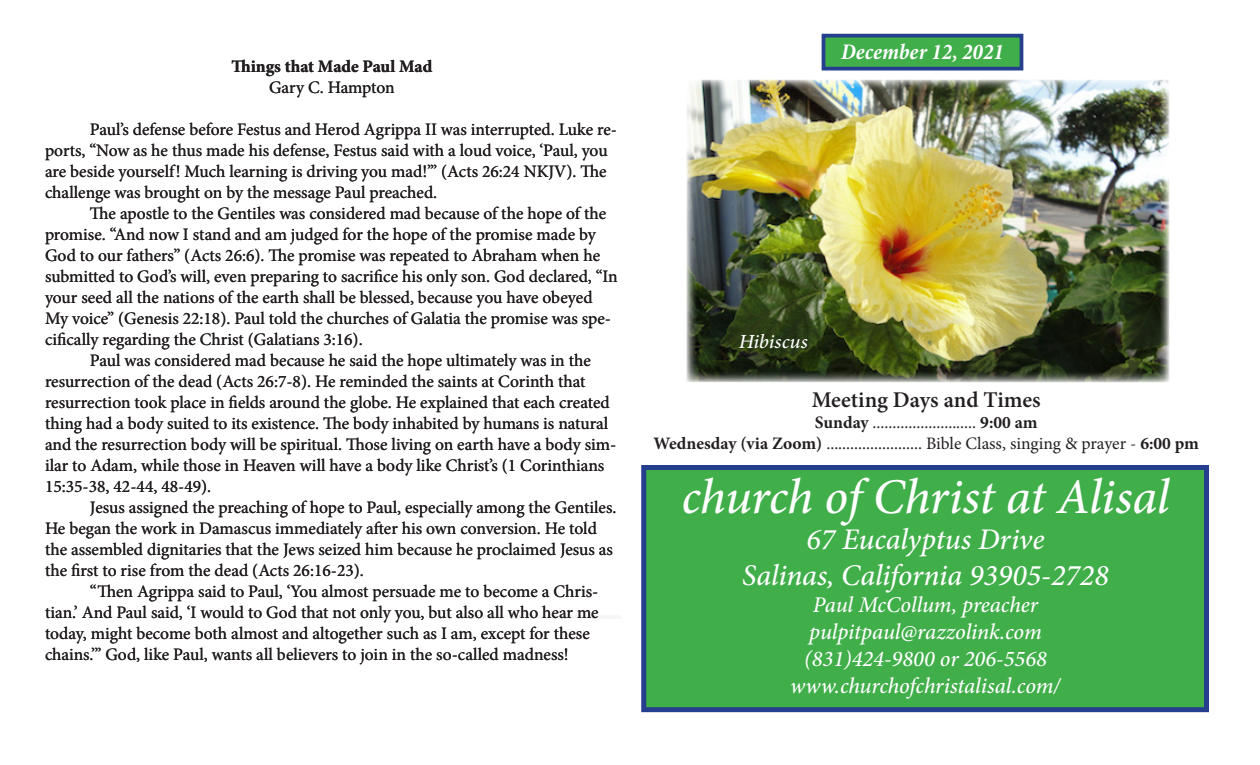
<style>
.page{position:relative;width:1260px;height:765px;background:#fff}
.page>*{position:absolute;margin:0;border:0;box-sizing:border-box;transform-origin:0 0}
.t1{font:italic 500 50px "Minion Pro";letter-spacing:-.01em;color:#fff}
.t2{font:italic 500 30px "Minion Pro";letter-spacing:-.005em;color:#fff}
.t3{font:italic 500 22.5px "Minion Pro";letter-spacing:-.01em;color:#fff}
.t4{font:600 22.5px "Minion Pro";color:#231f20}
.t5{font:italic 700 condensed 22.5px "Minion Pro";color:#fff}
.t6{font:italic 500 20.12px "Minion Pro";color:#fff}
.t7{font:17.5px/21px "Minion Pro";color:#231f20}
.t8{font:700 17.5px "Minion Pro";color:#231f20}
.s1{font-weight:700}
</style>
<div class="page">
<div style="left:641px;top:465px;width:568px;height:247px;background:#40ae49;border:5px solid #253f8e"></div>
<div style="left:822px;top:34px;width:201px;height:37px;background:#40ae49;border:4px solid #253f8e"></div>
<img style="left:686px;top:80px;width:484px;height:302px">
<div style="left:455px;top:614px;width:168px;height:5px;background:#f6f6f6"></div>
<p class="t8" style="left:231px;top:54px;width:202px">Things that Made Paul Mad</p>
<p class="t7" style="left:269px;top:77px;width:127px">Gary C. Hampton</p>
<p class="t7" style="left:45px;top:119px;width:574px;text-indent:45px">Paul’s defense before Festus and Herod Agrippa II was interrupted. Luke re&shy;ports, “Now as he thus made his defense, Festus said with a loud voice, ‘Paul, you are beside yourself! Much learning is driving you mad!’” (Acts 26:24 NKJV). The challenge was brought on by the message Paul preached.</p>
<p class="t7" style="left:45px;top:203px;width:574px;text-indent:45px">The apostle to the Gentiles was considered mad because of the hope of the promise. “And now I stand and am judged for the hope of the promise made by God to our fathers” (Acts 26:6). The promise was repeated to Abraham when he submitted to God’s will, even preparing to sacrifice his only son. God declared, “In your seed all the nations of the earth shall be blessed, because you have obeyed My voice” (Genesis 22:18). Paul told the churches of Galatia the promise was spe&shy;cifically regarding the Christ (Galatians 3:16).</p>
<p class="t7" style="left:45px;top:350px;width:573px;text-indent:45px">Paul was considered mad because he said the hope ultimately was in the resurrection of the dead (Acts 26:7-8). He reminded the saints at Corinth that resurrection took place in fields around the globe. He explained that each created thing had a body suited to its existence. The body inhabited by humans is natural and the resurrection body will be spiritual. Those living on earth have a body sim&shy;ilar to Adam, while those in Heaven will have a body like Christ’s (1 Corinthians 15:35-38, 42-44, 48-49).</p>
<p class="t7" style="left:45px;top:497px;width:573px;text-indent:45px">Jesus assigned the preaching of hope to Paul, especially among the Gentiles.<br>He began the work in Damascus immediately after his own conversion. He told the assembled dignitaries that the Jews seized him because he proclaimed Jesus as the first to rise from the dead (Acts 26:16-23).</p>
<p class="t7" style="left:45px;top:581px;width:555px;text-indent:45px">“Then Agrippa said to Paul, ‘You almost persuade me to become a Chris&shy;tian.’ And Paul said, ‘I would to God that not only you, but also all who hear me today, might become both almost and altogether such as I am, except for these chains.’” God, like Paul, wants all believers to join in the so-called madness!</p>
<p class="t5" style="left:841px;top:37px;width:164px">December 12, 2021</p>
<p class="t6" style="left:739px;top:328px;width:71px">Hibiscus</p>
<p class="t4" style="left:812px;top:384px;width:231px">Meeting Days and Times</p>
<p class="t7" style="left:815px;top:412px;width:224px"><span class="s1">Sunday</span> .......................... <span class="s1">9:00 am</span></p>
<p class="t7" style="left:653px;top:433px;width:547px"><span class="s1">Wednesday (via Zoom)</span> ........................ Bible Class, singing &amp; prayer - <span class="s1">6:00 pm</span></p>
<p class="t1" style="left:681px;top:462px;width:490px">church of Christ at Alisal</p>
<p class="t2" style="left:807px;top:518px;width:239px">67 Eucalyptus Drive</p>
<p class="t2" style="left:742px;top:554px;width:368px">Salinas, California 93905-2728</p>
<p class="t3" style="left:813px;top:589px;width:227px">Paul McCollum, preacher</p>
<p class="t3" style="left:809px;top:616px;width:234px">pulpitpaul@razzolink.com</p>
<p class="t3" style="left:804px;top:643px;width:244px">(831)424-9800 or 206-5568</p>
<p class="t3" style="left:790px;top:670px;width:272px">www.churchofchristalisal.com/</p>
</div>
